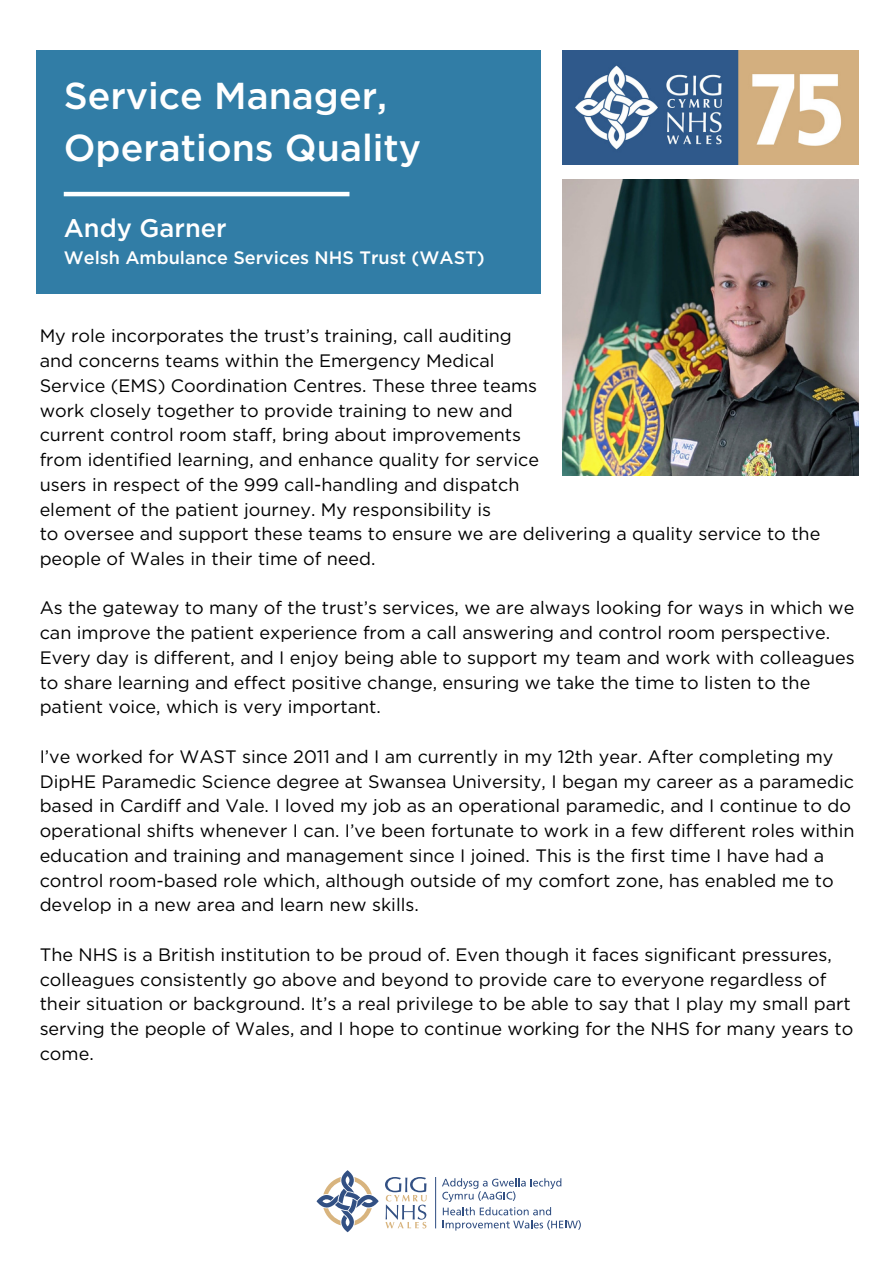
<style>
.page{position:relative;width:893px;height:1264px;background:#fff}
.page>*{position:absolute;margin:0;border:0;box-sizing:border-box;transform-origin:0 0}
.t1{font:500 37.5px "Gotham";color:#fff}
.t2{font:500 25.5px "Gotham";color:#fff}
.t3{font:18px/24.8px "Gotham";color:#000}
.t4{font:500 18px "Gotham";color:#fff}
</style>
<div class="page">
<img style="left:563px;top:179px;width:295px;height:296px">
<hr style="left:435px;top:1176px;width:1px;height:52px;background:#325083">
<svg style="left:316px;top:1170px;width:62px;height:62px"></svg>
<svg style="left:385px;top:1177px;width:41px;height:51px"></svg>
<svg style="left:442px;top:1178px;width:139px;height:52px"></svg>
<img style="left:563px;top:50px;width:295px;height:114px">
<div style="left:37px;top:50px;width:504px;height:244px;background:#317da6"></div>
<hr style="left:64px;top:192px;width:285px;height:4px;background:#fff">
<p class="t1" style="left:64px;top:79px;width:325px">Service Manager,</p>
<p class="t1" style="left:64px;top:130px;width:359px">Operations Quality</p>
<p class="t2" style="left:64px;top:216px;width:164px">Andy Garner</p>
<p class="t4" style="left:64px;top:249px;width:422px">Welsh Ambulance Services NHS Trust (WAST)</p>
<p class="t3" style="left:40px;top:325px;width:473px">My role incorporates the trust’s training, call auditing</p>
<p class="t3" style="left:40px;top:349px;width:456px">and concerns teams within the Emergency Medical</p>
<p class="t3" style="left:40px;top:374px;width:499px">Service (EMS) Coordination Centres. These three teams work closely together to provide training to new and current control room staff, bring about improvements</p>
<p class="t3" style="left:40px;top:448px;width:501px">from identified learning, and enhance quality for service users in respect of the 999 call-handling and dispatch element of the patient journey. My responsibility is</p>
<p class="t3" style="left:40px;top:522px;width:782px">to oversee and support these teams to ensure we are delivering a quality service to the people of Wales in their time of need.</p>
<p class="t3" style="left:40px;top:596px;width:816px">As the gateway to many of the trust’s services, we are always looking for ways in which we can improve the patient experience from a call answering and control room perspective.<br>Every day is different, and I enjoy being able to support my team and work with colleagues to share learning and effect positive change, ensuring we take the time to listen to the patient voice, which is very important.</p>
<p class="t3" style="left:40px;top:745px;width:816px">I’ve worked for WAST since 2011 and I am currently in my 12th year. After completing my DipHE Paramedic Science degree at Swansea University, I began my career as a paramedic based in Cardiff and Vale. I loved my job as an operational paramedic, and I continue to do operational shifts whenever I can. I’ve been fortunate to work in a few different roles within education and training and management since I joined. This is the first time I have had a control room-based role which, although outside of my comfort zone, has enabled me to develop in a new area and learn new skills.</p>
<p class="t3" style="left:40px;top:943px;width:815px">The NHS is a British institution to be proud of. Even though it faces significant pressures, colleagues consistently go above and beyond to provide care to everyone regardless of their situation or background. It’s a real privilege to be able to say that I play my small part serving the people of Wales, and I hope to continue working for the NHS for many years to come.</p>
</div>
